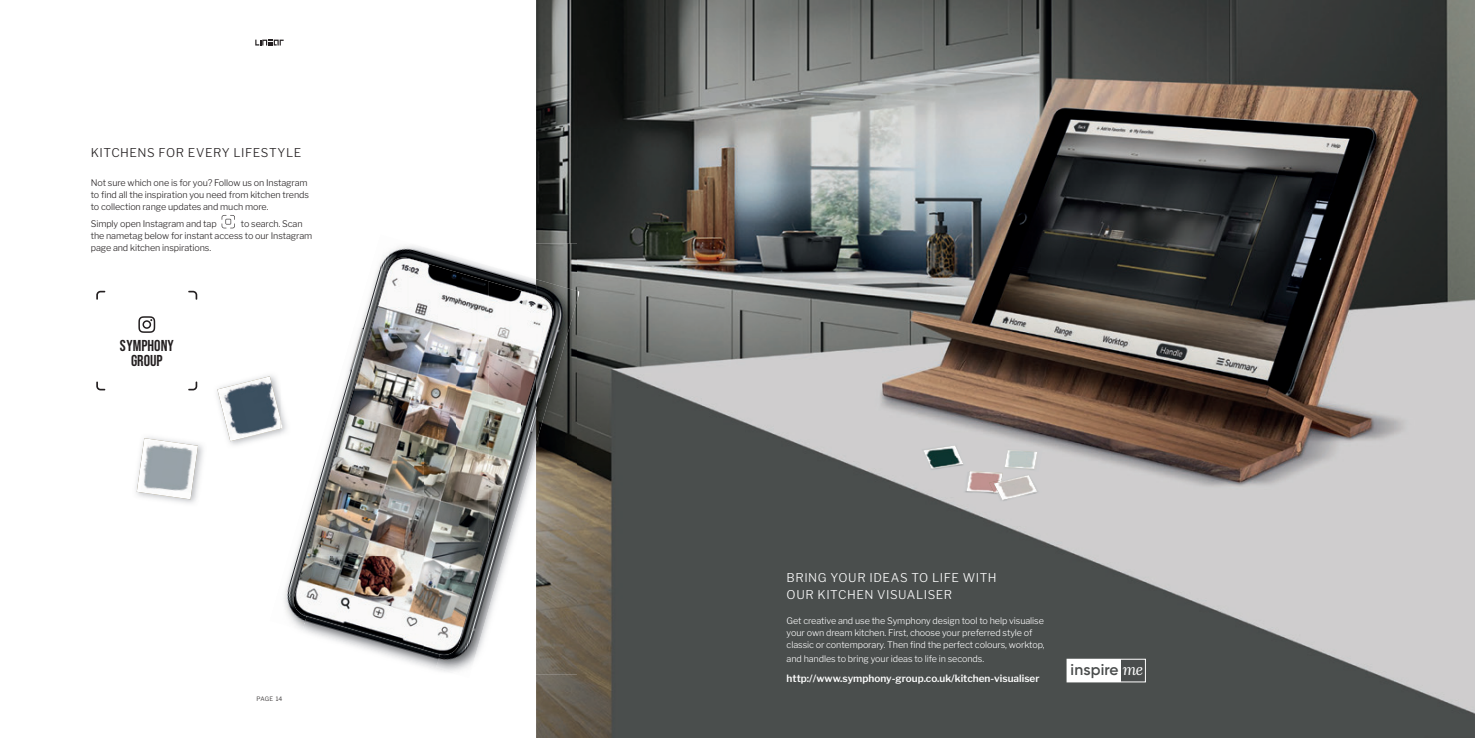
<style>
.page{position:relative;width:1475px;height:738px;background:#fff}
.page>*{position:absolute;margin:0;border:0;box-sizing:border-box;transform-origin:0 0}
.t1{font:15.8px/15.3px "Bebas Neue";color:#231f20;text-align:center}
.t2{font:600 15.6px "Gilroy";letter-spacing:.01em;color:#4a4d4d}
.t3{font:300 12px/16.8px "Libre Franklin";letter-spacing:.045em;color:#fff}
.t4{font:300 12px "Libre Franklin";letter-spacing:.045em;color:#231f20}
.t5{font:600 10px "Libre Franklin";color:#fff}
.t6{font:300 9px/12px "Libre Franklin";letter-spacing:-.01em;color:#231f20}
.t7{font:300 9px/12px "Libre Franklin";letter-spacing:-.01em;color:#fff}
.t8{font:300 6px "Libre Franklin";color:#231f20}
.s1{font-family:"Lora";font-weight:400;font-style:italic;color:#fff}
</style>
<div class="page">
<img style="left:536px;top:0;width:938px;height:737px">
<svg style="left:222px;top:215px;width:13px;height:13px"></svg>
<img style="left:920px;top:443px;width:46px;height:28px">
<img style="left:1037px;top:448px;width:5px;height:23px">
<svg style="left:96px;top:290px;width:9px;height:9px"></svg>
<svg style="left:188px;top:290px;width:9px;height:9px"></svg>
<svg style="left:188px;top:381px;width:9px;height:9px"></svg>
<svg style="left:96px;top:381px;width:9px;height:9px"></svg>
<svg style="left:138px;top:316px;width:17px;height:16px"></svg>
<img style="left:994px;top:472px;width:47px;height:30px">
<svg style="left:923px;top:445px;width:114px;height:54px;background:#bcbcbb"></svg>
<img style="left:993px;top:474px;width:44px;height:25px">
<img style="left:229px;top:375px;width:43px;height:70px">
<img style="left:135px;top:437px;width:69px;height:66px">
<img style="left:137px;top:438px;width:61px;height:61px">
<img style="left:536px;top:243px;width:41px;height:36px">
<img style="left:536px;top:443px;width:41px;height:230px">
<svg style="left:217px;top:376px;width:64px;height:65px"></svg>
<svg style="left:536px;top:255px;width:19px;height:401px;background:#7c7363"></svg>
<svg style="left:577px;top:291px;width:2px;height:10px"></svg>
<img style="left:383px;top:246px;width:76px;height:12px">
<img style="left:281px;top:321px;width:82px;height:303px">
<img style="left:435px;top:654px;width:43px;height:18px">
<img style="left:365px;top:649px;width:75px;height:19px">
<img style="left:548px;top:279px;width:29px;height:164px">
<img style="left:456px;top:258px;width:97px;height:32px">
<img style="left:422px;top:428px;width:126px;height:226px">
<img style="left:294px;top:555px;width:129px;height:94px">
<img style="left:423px;top:456px;width:65px;height:198px">
<img style="left:306px;top:455px;width:118px;height:100px">
<img style="left:488px;top:281px;width:33px;height:260px">
<img style="left:334px;top:356px;width:122px;height:100px">
<img style="left:456px;top:272px;width:32px;height:184px">
<img style="left:521px;top:290px;width:32px;height:138px">
<img style="left:363px;top:257px;width:93px;height:100px">
<svg style="left:255px;top:40px;width:28px;height:5px"></svg>
<div style="left:1120px;top:659px;width:25px;height:22px;background:#4a4d4d"></div>
<div style="left:1067px;top:659px;width:53px;height:22px;background:#fff"></div>
<div style="left:1066px;top:658px;width:79px;height:24px;border:1px solid #fff"></div>
<h3 class="t4" style="left:91px;top:145px;width:212px">KITCHENS FOR EVERY LIFESTYLE</h3>
<p class="t6" style="left:91px;top:176px;width:220px">Not sure which one is for you? Follow us on Instagram to find all the inspiration you need from kitchen trends to collection range updates and much more.</p>
<p class="t6" style="left:91px;top:218px;width:127px">Simply open Instagram and tap</p>
<p class="t6" style="left:91px;top:218px;width:223px;text-indent:150px">to search. Scan the nametag below for instant access to our Instagram page and kitchen inspirations.</p>
<h1 class="t1" style="left:120px;top:337px;width:55px">SYMPHONY<br>GROUP</h1>
<p class="t8" style="left:256px;top:695px;width:27px">PAGE 14</p>
<h3 class="t3" style="left:786px;top:569px;width:211px">BRING YOUR IDEAS TO LIFE WITH<br>OUR KITCHEN VISUALISER</h3>
<p class="t7" style="left:786px;top:614px;width:260px">Get creative and use the Symphony design tool to help visualise your own dream kitchen. First, choose your preferred style of classic or contemporary. Then find the perfect colours, worktop,</p>
<p class="t7" style="left:786px;top:652px;width:199px">and handles to bring your ideas to life in seconds.</p>
<p class="t5" style="left:786px;top:671px;width:254px">http://www.symphony-group.co.uk/kitchen-visualiser</p>
<h2 class="t2" style="left:1070px;top:659px;width:74px">inspire <span class="s1">me</span></h2>
</div>
